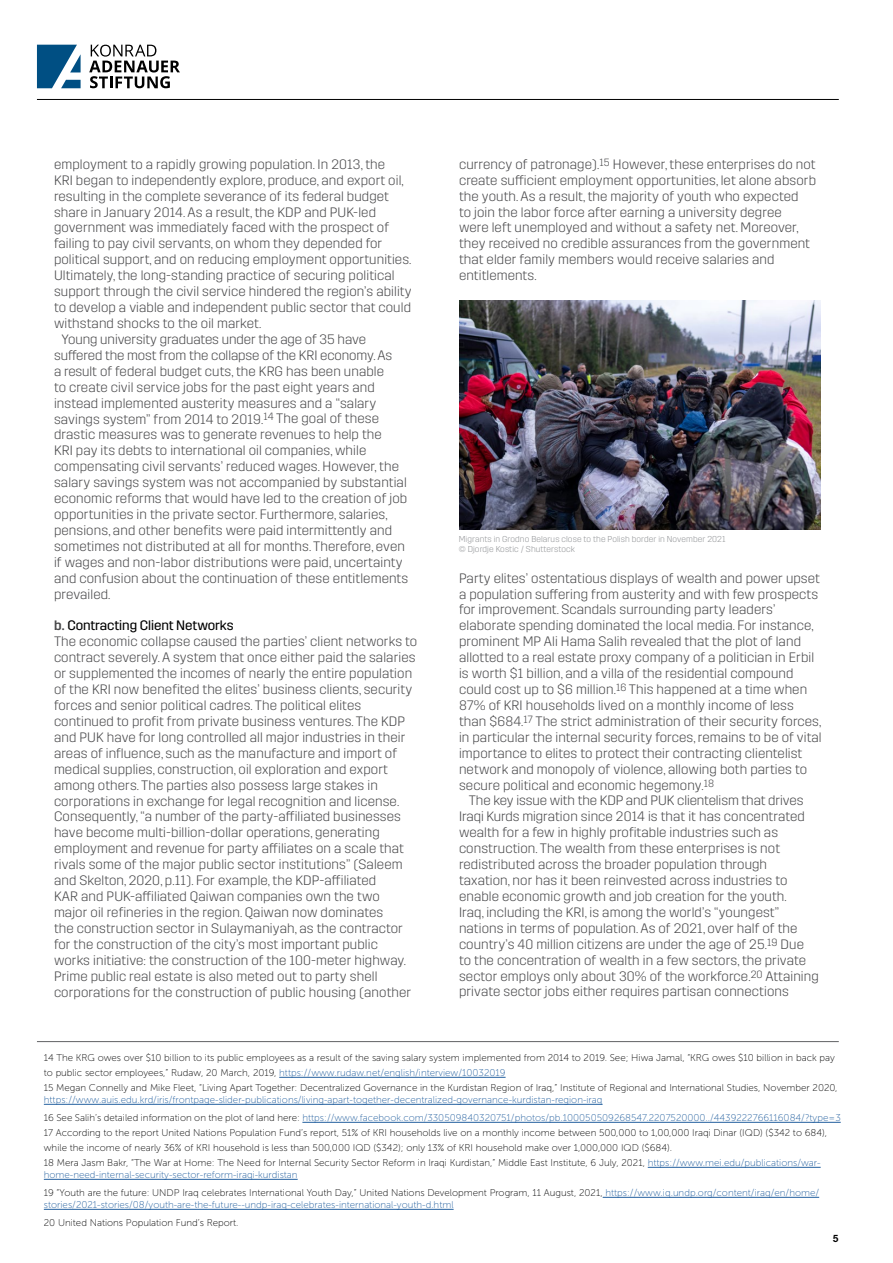
<style>
.page{position:relative;width:893px;height:1263px;background:#fff}
.page>*{position:absolute;margin:0;border:0;box-sizing:border-box;transform-origin:0 0}
.t1{font:300 13.65px/15.9px "Trim";letter-spacing:.01em;color:#48484a}
.t2{font:500 10.5px "Akzidenz Grotesk BQ";color:#000}
.t3{font:9.75px/15px "Museo Sans 100";color:#000}
.t4{font:9.75px/18px "Museo Sans 100";color:#215e9e}
.t5{font:300 8.55px/10.5px "Trim";letter-spacing:.01em;color:#939598}
.s1{font-weight:500}
.s2{font-weight:400;color:#000}
.s3{color:#215e9e}
.s4{color:#000}
</style>
<div class="page">
<svg style="left:89px;top:45px;width:91px;height:43px"></svg>
<svg style="left:37px;top:45px;width:44px;height:43px"></svg>
<hr style="left:37px;top:99px;width:802px;height:1px;background:#000">
<hr style="left:37px;top:1041px;width:802px;height:1px;background:#616264">
<hr style="left:279px;top:1077px;width:227px;height:1px;background:#215e9e">
<hr style="left:44px;top:1104px;width:559px;height:1px;background:#215e9e">
<hr style="left:302px;top:1122px;width:539px;height:1px;background:#215e9e">
<hr style="left:648px;top:1167px;width:173px;height:1px;background:#215e9e">
<hr style="left:44px;top:1179px;width:254px;height:1px;background:#215e9e">
<hr style="left:603px;top:1197px;width:216px;height:1px;background:#215e9e">
<hr style="left:44px;top:1209px;width:410px;height:1px;background:#215e9e">
<img style="left:459px;top:300px;width:361px;height:229px">
<p class="t1" style="left:54px;top:156px;width:333px">employment to a rapidly growing population. In 2013, the</p>
<p class="t1" style="left:54px;top:172px;width:351px">KRI began to independently explore, produce, and export oil,</p>
<p class="t1" style="left:54px;top:188px;width:336px">resulting in the complete severance of its federal budget</p>
<p class="t1" style="left:54px;top:204px;width:324px">share in January 2014. As a result, the KDP and PUK-led</p>
<p class="t1" style="left:54px;top:220px;width:337px">government was immediately faced with the prospect of</p>
<p class="t1" style="left:54px;top:236px;width:330px">failing to pay civil servants, on whom they depended for</p>
<p class="t1" style="left:54px;top:252px;width:359px">political support, and on reducing employment opportunities.</p>
<p class="t1" style="left:54px;top:268px;width:342px">Ultimately, the long-standing practice of securing political</p>
<p class="t1" style="left:54px;top:284px;width:359px">support through the civil service hindered the region’s ability</p>
<p class="t1" style="left:54px;top:299px;width:359px">to develop a viable and independent public sector that could</p>
<p class="t1" style="left:54px;top:315px;width:209px">withstand shocks to the oil market.</p>
<p class="t1" style="left:62px;top:331px;width:306px">Young university graduates under the age of 35 have</p>
<p class="t1" style="left:54px;top:347px;width:340px">suffered the most from the collapse of the KRI economy. As</p>
<p class="t1" style="left:54px;top:363px;width:332px">a result of federal budget cuts, the KRG has been unable</p>
<p class="t1" style="left:54px;top:379px;width:322px">to create civil service jobs for the past eight years and</p>
<p class="t1" style="left:54px;top:395px;width:324px">instead implemented austerity measures and a “salary</p>
<p class="t1" style="left:54px;top:411px;width:326px">savings system” from 2014 to 2019.<sup>14</sup> The goal of these</p>
<p class="t1" style="left:54px;top:427px;width:329px">drastic measures was to generate revenues to help the</p>
<p class="t1" style="left:54px;top:443px;width:314px">KRI pay its debts to international oil companies, while</p>
<p class="t1" style="left:54px;top:459px;width:346px">compensating civil servants’ reduced wages. However, the</p>
<p class="t1" style="left:54px;top:474px;width:354px">salary savings system was not accompanied by substantial</p>
<p class="t1" style="left:54px;top:490px;width:355px">economic reforms that would have led to the creation of job</p>
<p class="t1" style="left:54px;top:506px;width:335px">opportunities in the private sector. Furthermore, salaries,</p>
<p class="t1" style="left:54px;top:522px;width:340px">pensions, and other benefits were paid intermittently and</p>
<p class="t1" style="left:54px;top:538px;width:352px">sometimes not distributed at all for months. Therefore, even</p>
<p class="t1" style="left:54px;top:554px;width:350px">if wages and non-labor distributions were paid, uncertainty</p>
<p class="t1" style="left:54px;top:570px;width:356px">and confusion about the continuation of these entitlements</p>
<p class="t1" style="left:54px;top:586px;width:58px">prevailed.</p>
<p class="t1" style="left:54px;top:618px;width:365px"><span class="s1">b.</span> <span class="s2">Contracting Client Networks<br></span>The economic collapse caused the parties’ client networks to contract severely. A system that once either paid the salaries or supplemented the incomes of nearly the entire population of the KRI now benefited the elites’ business clients, security forces and senior political cadres. The political elites continued to profit from private business ventures. The KDP and PUK have for long controlled all major industries in their areas of influence, such as the manufacture and import of medical supplies, construction, oil exploration and export among others. The parties also possess large stakes in corporations in exchange for legal recognition and license.<br>Consequently, “a number of the party-affiliated businesses have become multi-billion-dollar operations, generating employment and revenue for party affiliates on a scale that rivals some of the major public sector institutions” (Saleem and Skelton, 2020, p.11). For example, the KDP-affiliated<br>KAR and PUK-affiliated Qaiwan companies own the two<br>major oil refineries in the region. Qaiwan now dominates<br>the construction sector in Sulaymaniyah, as the contractor for the construction of the city’s most important public works initiative: the construction of the 100-meter highway.<br>Prime public real estate is also meted out to party shell corporations for the construction of public housing (another</p>
<p class="t1" style="left:459px;top:156px;width:358px">currency of patronage).<sup>15</sup> However, these enterprises do not create sufficient employment opportunities, let alone absorb the youth. As a result, the majority of youth who expected<br>to join the labor force after earning a university degree<br>were left unemployed and without a safety net. Moreover, they received no credible assurances from the government that elder family members would receive salaries and entitlements.</p>
<p class="t5" style="left:459px;top:533px;width:268px">Migrants in Grodno Belarus close to the Polish border in November 2021 © Djordje Kostic / Shutterstock</p>
<p class="t1" style="left:459px;top:570px;width:364px">Party elites’ ostentatious displays of wealth and power upset a population suffering from austerity and with few prospects for improvement. Scandals surrounding party leaders’ elaborate spending dominated the local media. For instance, prominent MP Ali Hama Salih revealed that the plot of land allotted to a real estate proxy company of a politician in Erbil is worth $1 billion, and a villa of the residential compound could cost up to $6 million.<sup>16</sup> This happened at a time when 87% of KRI households lived on a monthly income of less than $684.<sup>17</sup> The strict administration of their security forces, in particular the internal security forces, remains to be of vital importance to elites to protect their contracting clientelist network and monopoly of violence, allowing both parties to secure political and economic hegemony.<sup>18</sup></p>
<p class="t1" style="left:459px;top:793px;width:361px;text-indent:10px">The key issue with the KDP and PUK clientelism that drives Iraqi Kurds migration since 2014 is that it has concentrated wealth for a few in highly profitable industries such as construction. The wealth from these enterprises is not redistributed across the broader population through taxation, nor has it been reinvested across industries to enable economic growth and job creation for the youth.<br>Iraq, including the KRI, is among the world’s “youngest” nations in terms of population. As of 2021, over half of the country’s 40 million citizens are under the age of 25.<sup>19</sup> Due to the concentration of wealth in a few sectors, the private sector employs only about 30% of the workforce.<sup>20</sup> Attaining private sector jobs either requires partisan connections</p>
<p class="t3" style="left:44px;top:1050px;width:795px">14 The KRG owes over $10 billion to its public employees as a result of the saving salary system implemented from 2014 to 2019. See; Hiwa Jamal, “KRG owes $10 billion in back pay to public sector employees,” Rudaw, 20 March, 2019, <span class="s3">https://www.rudaw.net/english/interview/10032019<br></span>15 Megan Connelly and Mike Fleet, “Living Apart Together: Decentralized Governance in the Kurdistan Region of Iraq,” Institute of Regional and International Studies, November 2020,</p>
<p class="t4" style="left:44px;top:1091px;width:798px">https://www.auis.edu.krd/iris/frontpage-slider-publications/living-apart-together-decentralized-governance-kurdistan-region-iraq<br><span class="s4">16 See Salih’s detailed information on the plot of land here:</span> https://www.facebook.com/330509840320751/photos/pb.100050509268547.2207520000../4439222766116084/?type=3</p>
<p class="t3" style="left:44px;top:1125px;width:785px">17 According to the report United Nations Population Fund’s report, 51% of KRI households live on a monthly income between 500,000 to 1,00,000 Iraqi Dinar (IQD) ($342 to 684), while the income of nearly 36% of KRI household is less than 500,000 IQD ($342); only 13% of KRI household make over 1,000,000 IQD ($684).<br>18 Mera Jasm Bakr, “The War at Home: The Need for Internal Security Sector Reform in Iraqi Kurdistan,” Middle East Institute, 6 July, 2021, <span class="s3">https://www.mei.edu/publications/war-</span></p>
<p class="t3" style="left:44px;top:1166px;width:777px;line-height:18px"><span class="s3">home-need-internal-security-sector-reform-iraqi-kurdistan<br></span>19 “Youth are the future: UNDP Iraq celebrates International Youth Day,” United Nations Development Program, 11 August, 2021, <span class="s3">https://www.iq.undp.org/content/iraq/en/home/</span></p>
<p class="t4" style="left:44px;top:1196px;width:411px">stories/2021-stories/08/youth-are-the-future--undp-iraq-celebrates-international-youth-d.html</p>
<p class="t3" style="left:44px;top:1215px;width:196px">20 United Nations Population Fund’s Report.</p>
<p class="t2" style="left:833px;top:1232px;width:7px">5</p>
</div>
